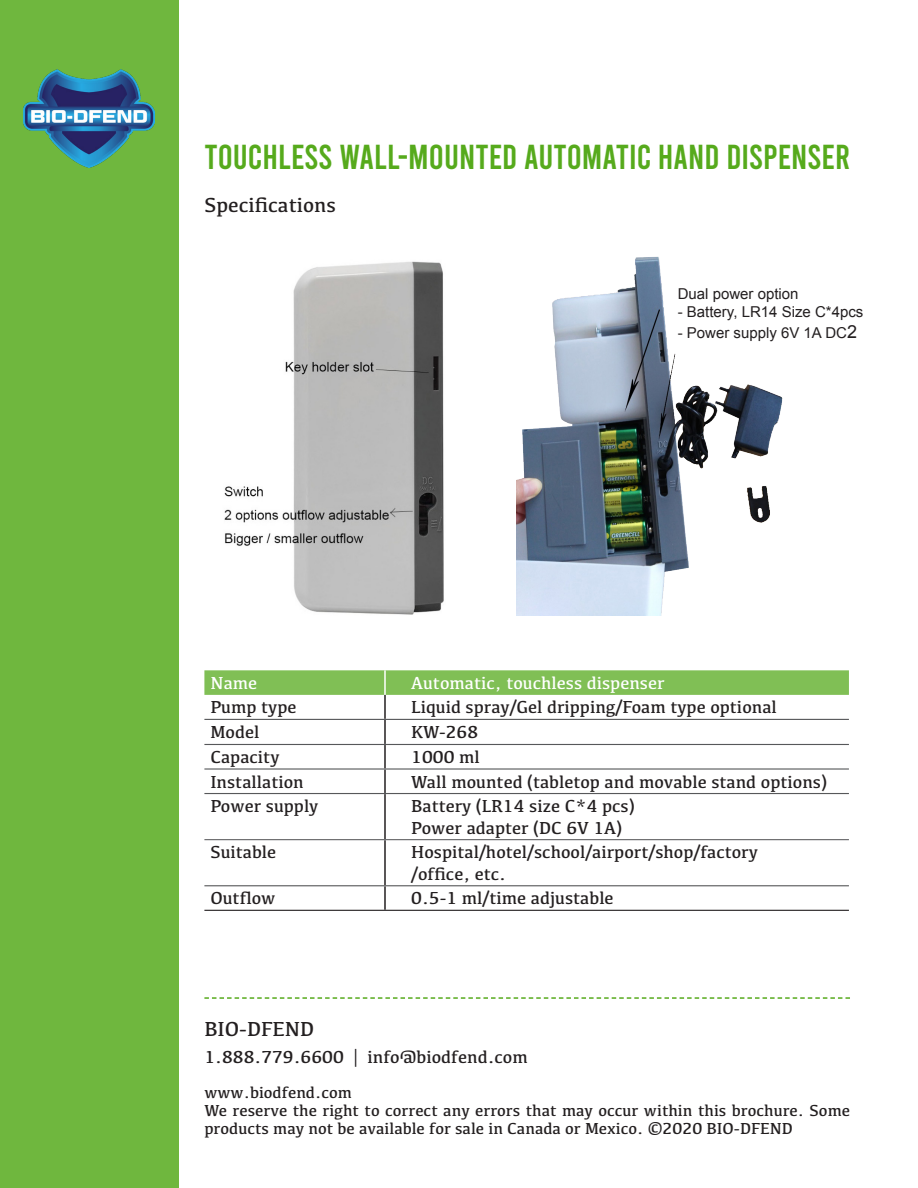
<style>
.page{position:relative;width:918px;height:1188px;background:#fff}
.page>*{position:absolute;margin:0;border:0;box-sizing:border-box;transform-origin:0 0}
.t1{font:34.5px "Bebas";color:#56aa1c}
.t2{font:21px "Kefa";color:#231f20}
.t3{font:18px "Kefa";color:#231f20}
.t4{font:18px "Kefa";color:#fff}
.t5{font:16.5px/18px "Kefa";color:#231f20}
.t6{font:15px "Arial";color:#231f20}
.s1{font-size:18px}
</style>
<div class="page">
<div style="left:0;top:0;width:178px;height:1188px;background:#6fb73e"></div>
<img style="left:224px;top:261px;width:220px;height:354px">
<img style="left:516px;top:256px;width:267px;height:359px">
<svg style="left:204px;top:997px;width:646px;height:2px"></svg>
<img style="left:24px;top:69px;width:131px;height:99px">
<svg style="left:204px;top:670px;width:645px;height:25px;background:#82c058"></svg>
<hr style="left:384px;top:695px;width:2px;height:24px;background:#231f20">
<hr style="left:384px;top:720px;width:2px;height:24px;background:#231f20">
<hr style="left:384px;top:745px;width:2px;height:23px;background:#231f20">
<hr style="left:384px;top:770px;width:2px;height:23px;background:#231f20">
<hr style="left:384px;top:794px;width:2px;height:45px;background:#231f20">
<hr style="left:384px;top:840px;width:2px;height:45px;background:#231f20">
<hr style="left:384px;top:886px;width:2px;height:24px;background:#231f20">
<hr style="left:204px;top:719px;width:181px;height:1px;background:#57585a">
<hr style="left:385px;top:719px;width:464px;height:1px;background:#57585a">
<hr style="left:204px;top:744px;width:181px;height:1px;background:#57585a">
<hr style="left:385px;top:744px;width:464px;height:1px;background:#57585a">
<hr style="left:204px;top:768px;width:181px;height:2px;background:#57585a">
<hr style="left:385px;top:768px;width:464px;height:2px;background:#57585a">
<hr style="left:204px;top:793px;width:181px;height:1px;background:#57585a">
<hr style="left:385px;top:793px;width:464px;height:1px;background:#57585a">
<hr style="left:204px;top:839px;width:181px;height:1px;background:#636366">
<hr style="left:385px;top:839px;width:464px;height:1px;background:#636366">
<hr style="left:204px;top:885px;width:181px;height:1px;background:#57585a">
<hr style="left:385px;top:885px;width:464px;height:1px;background:#57585a">
<hr style="left:204px;top:910px;width:181px;height:1px;background:#231f20">
<hr style="left:385px;top:910px;width:464px;height:1px;background:#231f20">
<hr style="left:384px;top:670px;width:2px;height:25px;background:#fff">
<p class="t1" style="left:204px;top:139px;width:647px">TOUCHLESS WALL-MOUNTED AUTOMATIC HAND DISPENSER</p>
<p class="t2" style="left:204px;top:192px;width:133px">Specifications</p>
<p class="t6" style="left:678px;top:284px;width:122px">Dual power option</p>
<p class="t6" style="left:678px;top:302px;width:187px">- Battery, LR14 Size C*4pcs</p>
<p class="t6" style="left:678px;top:323px;width:181px">- Power supply 6V 1A DC<span class="s1">2</span></p>
<p class="t4" style="left:210px;top:672px;width:48px">Name</p>
<p class="t4" style="left:411px;top:672px;width:255px">Automatic, touchless dispenser</p>
<p class="t3" style="left:210px;top:696px;width:88px">Pump type</p>
<p class="t3" style="left:411px;top:696px;width:367px">Liquid spray/Gel dripping/Foam type optional</p>
<p class="t3" style="left:210px;top:721px;width:50px">Model</p>
<p class="t3" style="left:411px;top:721px;width:68px">KW-268</p>
<p class="t3" style="left:210px;top:746px;width:71px">Capacity</p>
<p class="t3" style="left:411px;top:746px;width:70px">1000 ml</p>
<p class="t3" style="left:210px;top:770px;width:95px">Installation</p>
<p class="t3" style="left:411px;top:770px;width:417px">Wall mounted (tabletop and movable stand options)</p>
<p class="t3" style="left:210px;top:795px;width:110px">Power supply</p>
<p class="t3" style="left:411px;top:795px;width:225px">Battery (LR14 size C*4 pcs)</p>
<p class="t3" style="left:411px;top:816px;width:212px">Power adapter (DC 6V 1A)</p>
<p class="t3" style="left:210px;top:841px;width:67px">Suitable</p>
<p class="t3" style="left:411px;top:841px;width:348px">Hospital/hotel/school/airport/shop/factory</p>
<p class="t3" style="left:411px;top:863px;width:96px">/office, etc.</p>
<p class="t3" style="left:210px;top:887px;width:67px">Outflow</p>
<p class="t3" style="left:411px;top:887px;width:204px">0.5-1 ml/time adjustable</p>
<p class="t2" style="left:204px;top:1016px;width:111px">BIO-DFEND</p>
<p class="t3" style="left:204px;top:1046px;width:325px">1.888.779.6600 | info@biodfend.com</p>
<p class="t5" style="left:204px;top:1083px;width:149px">www.biodfend.com</p>
<p class="t5" style="left:204px;top:1101px;width:647px">We reserve the right to correct any errors that may occur within this brochure. Some products may not be available for sale in Canada or Mexico. ©2020 BIO-DFEND</p>
</div>
